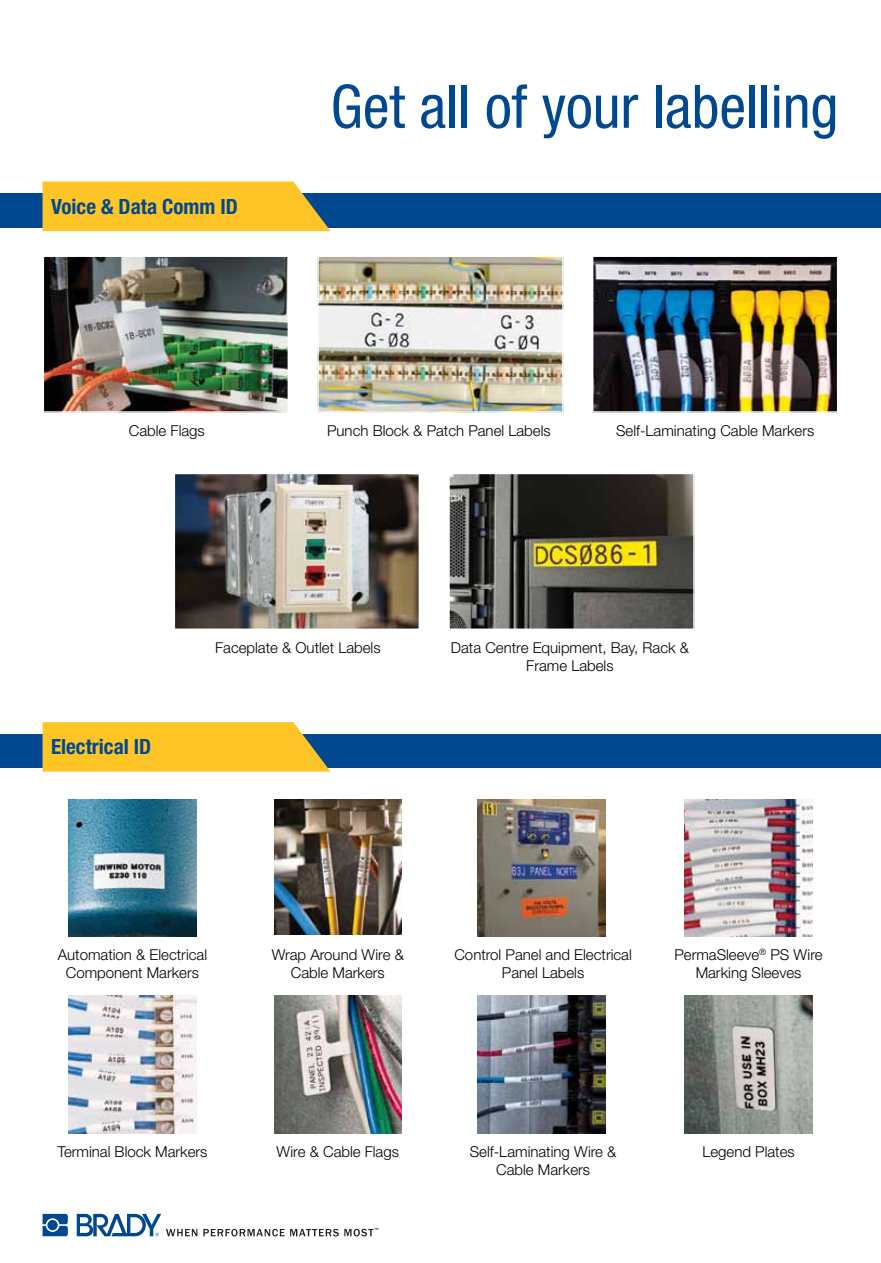
<style>
.page{position:relative;width:881px;height:1263px;background:#fff}
.page>*{position:absolute;margin:0;border:0;box-sizing:border-box;transform-origin:0 0}
.t1{font:condensed 60px "Helvetica Neue LT Std";color:#004990}
.t2{font:700 condensed 21px "Helvetica Neue LT Std";color:#004990}
.t3{font:300 15px/18px "Helvetica Neue LT Std";color:#000;text-align:center}
</style>
<div class="page">
<img style="left:69px;top:799px;width:127px;height:137px">
<img style="left:69px;top:996px;width:127px;height:137px">
<img style="left:274px;top:799px;width:127px;height:135px">
<img style="left:274px;top:996px;width:127px;height:137px">
<img style="left:477px;top:799px;width:128px;height:137px">
<img style="left:477px;top:996px;width:128px;height:137px">
<img style="left:684px;top:799px;width:128px;height:137px">
<img style="left:684px;top:996px;width:128px;height:137px">
<svg style="left:43px;top:1214px;width:25px;height:22px"></svg>
<div style="left:47px;top:1220px;width:11px;height:10px;background:#004990;border-radius:50%"></div>
<svg style="left:77px;top:1214px;width:120px;height:22px"></svg>
<svg style="left:203px;top:1229px;width:81px;height:7px"></svg>
<svg style="left:290px;top:1229px;width:48px;height:7px"></svg>
<svg style="left:344px;top:1228px;width:34px;height:8px"></svg>
<div style="left:0;top:194px;width:880px;height:34px;background:#004990"></div>
<div style="left:0;top:734px;width:880px;height:33px;background:#004990"></div>
<div style="left:43px;top:182px;width:287px;height:49px;background:#ffc425"></div>
<svg style="left:43px;top:722px;width:287px;height:50px;background:#f5c130"></svg>
<img style="left:46px;top:258px;width:240px;height:152px">
<div style="left:43px;top:255px;width:246px;height:158px;border:2px solid #fff"></div>
<img style="left:320px;top:258px;width:240px;height:152px">
<div style="left:317px;top:255px;width:246px;height:158px;border:2px solid #fff"></div>
<img style="left:594px;top:258px;width:241px;height:152px">
<div style="left:591px;top:255px;width:247px;height:158px;border:2px solid #fff"></div>
<img style="left:176px;top:476px;width:241px;height:151px">
<div style="left:173px;top:473px;width:247px;height:157px;border:2px solid #fff"></div>
<img style="left:451px;top:476px;width:240px;height:151px">
<div style="left:448px;top:473px;width:246px;height:157px;border:2px solid #fff"></div>
<p class="t2" style="left:51px;top:194px;width:188px">Voice &amp; Data Comm ID</p>
<p class="t1" style="left:330px;top:72px;width:509px">Get all of your labelling</p>
<p class="t3" style="left:129px;top:421px;width:77px">Cable Flags</p>
<p class="t3" style="left:327px;top:421px;width:225px">Punch Block &amp; Patch Panel Labels</p>
<p class="t3" style="left:616px;top:421px;width:200px">Self-Laminating Cable Markers</p>
<p class="t2" style="left:51px;top:734px;width:102px">Electrical ID</p>
<p class="t3" style="left:215px;top:638px;width:167px">Faceplate &amp; Outlet Labels</p>
<p class="t3" style="left:450px;top:638px;width:239px">Data Centre Equipment, Bay, Rack &amp;<br>Frame Labels</p>
<p class="t3" style="left:58px;top:945px;width:151px">Automation &amp; Electrical<br>Component Markers</p>
<p class="t3" style="left:271px;top:945px;width:134px">Wrap Around Wire &amp;<br>Cable Markers</p>
<p class="t3" style="left:454px;top:945px;width:179px">Control Panel and Electrical<br>Panel Labels</p>
<p class="t3" style="left:674px;top:945px;width:150px">PermaSleeve<sup>®</sup> PS Wire<br>Marking Sleeves</p>
<p class="t3" style="left:57px;top:1142px;width:152px">Terminal Block Markers</p>
<p class="t3" style="left:276px;top:1142px;width:124px">Wire &amp; Cable Flags</p>
<p class="t3" style="left:469px;top:1142px;width:148px">Self-Laminating Wire &amp;<br>Cable Markers</p>
<p class="t3" style="left:702px;top:1142px;width:94px">Legend Plates</p>
</div>
